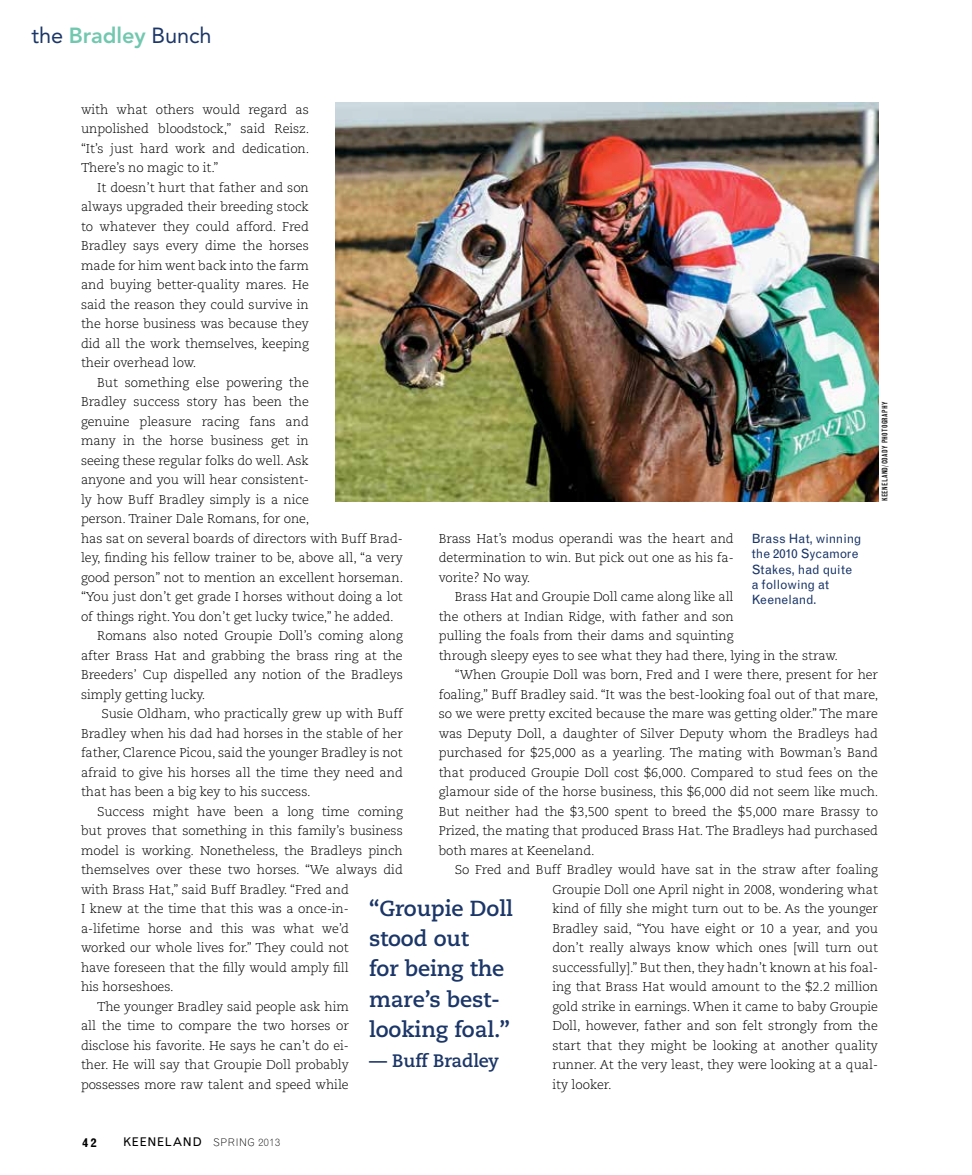
<style>
.page{position:relative;width:972px;height:1175px;background:#fff}
.page>*{position:absolute;margin:0;border:0;box-sizing:border-box;transform-origin:0 0}
.t1{font:700 21.75px/30px "Caecilia LT Std";letter-spacing:-.005em;color:#1b3668}
.t2{font:21.75px "Avenir LT Std";letter-spacing:-.005em;color:#1b3668}
.t3{font:700 18px "Caecilia LT Std";letter-spacing:-.005em;color:#1b3668}
.t4{font:300 12.75px/19.5px "Caecilia LT Std";letter-spacing:-.005em;color:#000;text-align:justify}
.t5{font:12.75px/15.3px "Grotesque MT Std";color:#1b3668}
.t6{font:700 12px "Grotesque MT Std";color:#000}
.t7{font:300 10.5px "Grotesque MT Std";letter-spacing:.05em;color:#000}
.t8{font:condensed 7.5px "Grotesque MT Std";letter-spacing:.04em;color:#000}
.s1{font-weight:800;color:#72c8af}
.s2{font-weight:400;font-size:12px}
</style>
<div class="page">
<img style="left:336px;top:103px;width:542px;height:398px">
<h1 class="t2" style="left:32px;top:23px;width:182px">the <span class="s1">Bradley</span> Bunch</h1>
<p class="t4" style="left:81px;top:100px;width:230px">with what others would regard as unpolished bloodstock,” said Reisz. “It’s just hard work and dedication.<br>There’s no magic to it.”</p>
<p class="t4" style="left:81px;top:178px;width:229px;text-indent:16px">It doesn’t hurt that father and son always upgraded their breeding stock to whatever they could afford. Fred Bradley says every dime the horses made for him went back into the farm and buying better-quality mares. He said the reason they could survive in the horse business was because they did all the work themselves, keeping their overhead low.</p>
<p class="t4" style="left:97px;top:373px;width:213px">But something else powering the</p>
<p class="t4" style="left:81px;top:392px;width:229px">Bradley success story has been the</p>
<p class="t4" style="left:81px;top:412px;width:229px">genuine pleasure racing fans and</p>
<p class="t4" style="left:81px;top:431px;width:229px">many in the horse business get in</p>
<p class="t4" style="left:81px;top:451px;width:229px">seeing these regular folks do well. Ask</p>
<p class="t4" style="left:81px;top:470px;width:229px">anyone and you will hear consistent-</p>
<p class="t4" style="left:81px;top:490px;width:229px">ly how Buff Bradley simply is a nice</p>
<p class="t4" style="left:81px;top:509px;width:230px">person. Trainer Dale Romans, for one,</p>
<p class="t4" style="left:81px;top:529px;width:323px">has sat on several boards of directors with Buff Brad-</p>
<p class="t4" style="left:81px;top:548px;width:323px">ley, finding his fellow trainer to be, above all, “a very</p>
<p class="t4" style="left:81px;top:568px;width:324px">good person” not to mention an excellent horseman.</p>
<p class="t4" style="left:81px;top:587px;width:323px">“You just don’t get grade I horses without doing a lot</p>
<p class="t4" style="left:81px;top:607px;width:314px">of things right. You don’t get lucky twice,” he added.</p>
<p class="t4" style="left:97px;top:626px;width:307px">Romans also noted Groupie Doll’s coming along</p>
<p class="t4" style="left:81px;top:646px;width:323px">after Brass Hat and grabbing the brass ring at the</p>
<p class="t4" style="left:81px;top:665px;width:323px">Breeders’ Cup dispelled any notion of the Bradleys</p>
<p class="t4" style="left:81px;top:685px;width:126px">simply getting lucky.</p>
<p class="t4" style="left:101px;top:704px;width:303px">Susie Oldham, who practically grew up with Buff</p>
<p class="t4" style="left:81px;top:723px;width:323px">Bradley when his dad had horses in the stable of her</p>
<p class="t4" style="left:81px;top:743px;width:323px">father, Clarence Picou, said the younger Bradley is not</p>
<p class="t4" style="left:81px;top:762px;width:323px">afraid to give his horses all the time they need and</p>
<p class="t4" style="left:81px;top:782px;width:231px">that has been a big key to his success.</p>
<p class="t4" style="left:97px;top:801px;width:307px">Success might have been a long time coming</p>
<p class="t4" style="left:81px;top:821px;width:323px">but proves that something in this family’s business</p>
<p class="t4" style="left:81px;top:840px;width:323px">model is working. Nonetheless, the Bradleys pinch</p>
<p class="t4" style="left:81px;top:860px;width:323px">themselves over these two horses. “We always did</p>
<p class="t4" style="left:81px;top:879px;width:269px">with Brass Hat,” said Buff Bradley. “Fred and</p>
<p class="t4" style="left:81px;top:899px;width:269px">I knew at the time that this was a once-in-</p>
<p class="t4" style="left:81px;top:918px;width:269px">a-lifetime horse and this was what we’d</p>
<p class="t4" style="left:81px;top:938px;width:269px">worked our whole lives for.” They could not</p>
<p class="t4" style="left:81px;top:957px;width:269px">have foreseen that the filly would amply fill</p>
<p class="t4" style="left:81px;top:977px;width:94px">his horseshoes.</p>
<p class="t4" style="left:97px;top:996px;width:253px">The younger Bradley said people ask him</p>
<p class="t4" style="left:81px;top:1016px;width:269px">all the time to compare the two horses or</p>
<p class="t4" style="left:81px;top:1035px;width:269px">disclose his favorite. He says he can’t do ei-</p>
<p class="t4" style="left:81px;top:1055px;width:269px">ther. He will say that Groupie Doll probably</p>
<p class="t4" style="left:81px;top:1074px;width:269px">possesses more raw talent and speed while</p>
<p class="t8" style="left:880px;top:501px;width:101px;rotate:-90deg">Keeneland/coady photography</p>
<p class="t4" style="left:439px;top:529px;width:296px">Brass Hat’s modus operandi was the heart and determination to win. But pick out one as his fa&shy;vorite? No way.</p>
<p class="t4" style="left:455px;top:587px;width:280px">Brass Hat and Groupie Doll came along like all</p>
<p class="t4" style="left:439px;top:607px;width:296px">the others at Indian Ridge, with father and son</p>
<p class="t4" style="left:439px;top:626px;width:296px">pulling the foals from their dams and squinting</p>
<p class="t4" style="left:439px;top:646px;width:401px">through sleepy eyes to see what they had there, lying in the straw.</p>
<p class="t4" style="left:455px;top:665px;width:425px">“When Groupie Doll was born, Fred and I were there, present for her</p>
<p class="t4" style="left:439px;top:685px;width:441px">foaling,” Buff Bradley said. “It was the best-looking foal out of that mare,</p>
<p class="t4" style="left:439px;top:704px;width:441px">so we were pretty excited because the mare was getting older.” The mare</p>
<p class="t4" style="left:439px;top:724px;width:441px">was Deputy Doll, a daughter of Silver Deputy whom the Bradleys had</p>
<p class="t4" style="left:439px;top:743px;width:441px">purchased for $25,000 as a yearling. The mating with Bowman’s Band</p>
<p class="t4" style="left:439px;top:763px;width:441px">that produced Groupie Doll cost $6,000. Compared to stud fees on the</p>
<p class="t4" style="left:439px;top:782px;width:441px">glamour side of the horse business, this $6,000 did not seem like much.</p>
<p class="t4" style="left:439px;top:802px;width:441px">But neither had the $3,500 spent to breed the $5,000 mare Brassy to</p>
<p class="t4" style="left:439px;top:821px;width:441px">Prized, the mating that produced Brass Hat. The Bradleys had purchased</p>
<p class="t4" style="left:439px;top:841px;width:157px">both mares at Keeneland.</p>
<p class="t4" style="left:455px;top:860px;width:425px">So Fred and Buff Bradley would have sat in the straw after foaling</p>
<p class="t4" style="left:552px;top:880px;width:327px">Groupie Doll one April night in 2008, wondering what</p>
<p class="t4" style="left:552px;top:899px;width:327px">kind of filly she might turn out to be. As the younger</p>
<p class="t4" style="left:552px;top:919px;width:327px">Bradley said, “You have eight or 10 a year, and you</p>
<p class="t4" style="left:552px;top:938px;width:327px">don’t really always know which ones [will turn out</p>
<p class="t4" style="left:552px;top:958px;width:327px">successfully].” But then, they hadn’t known at his foal-</p>
<p class="t4" style="left:552px;top:977px;width:327px">ing that Brass Hat would amount to the $2.2 million</p>
<p class="t4" style="left:552px;top:997px;width:327px">gold strike in earnings. When it came to baby Groupie</p>
<p class="t4" style="left:552px;top:1016px;width:327px">Doll, however, father and son felt strongly from the</p>
<p class="t4" style="left:552px;top:1036px;width:327px">start that they might be looking at another quality</p>
<p class="t4" style="left:552px;top:1055px;width:327px">runner. At the very least, they were looking at a qual-</p>
<p class="t4" style="left:552px;top:1075px;width:61px">ity looker.</p>
<p class="t5" style="left:752px;top:531px;width:111px">Brass Hat, winning the 2010 Sycamore<br>Stakes, had quite a following at<br>Keeneland.</p>
<h1 class="t1" style="left:369px;top:894px;width:145px">“Groupie Doll stood out<br>for being the mare’s best&shy;looking foal.”</h1>
<h2 class="t3" style="left:369px;top:1049px;width:132px">— Buff Bradley</h2>
<p class="t6" style="left:82px;top:1135px;width:16px">42</p>
<p class="t7" style="left:123px;top:1136px;width:159px"><span class="s2">KEENELAND</span> SPRING 2013</p>
</div>
